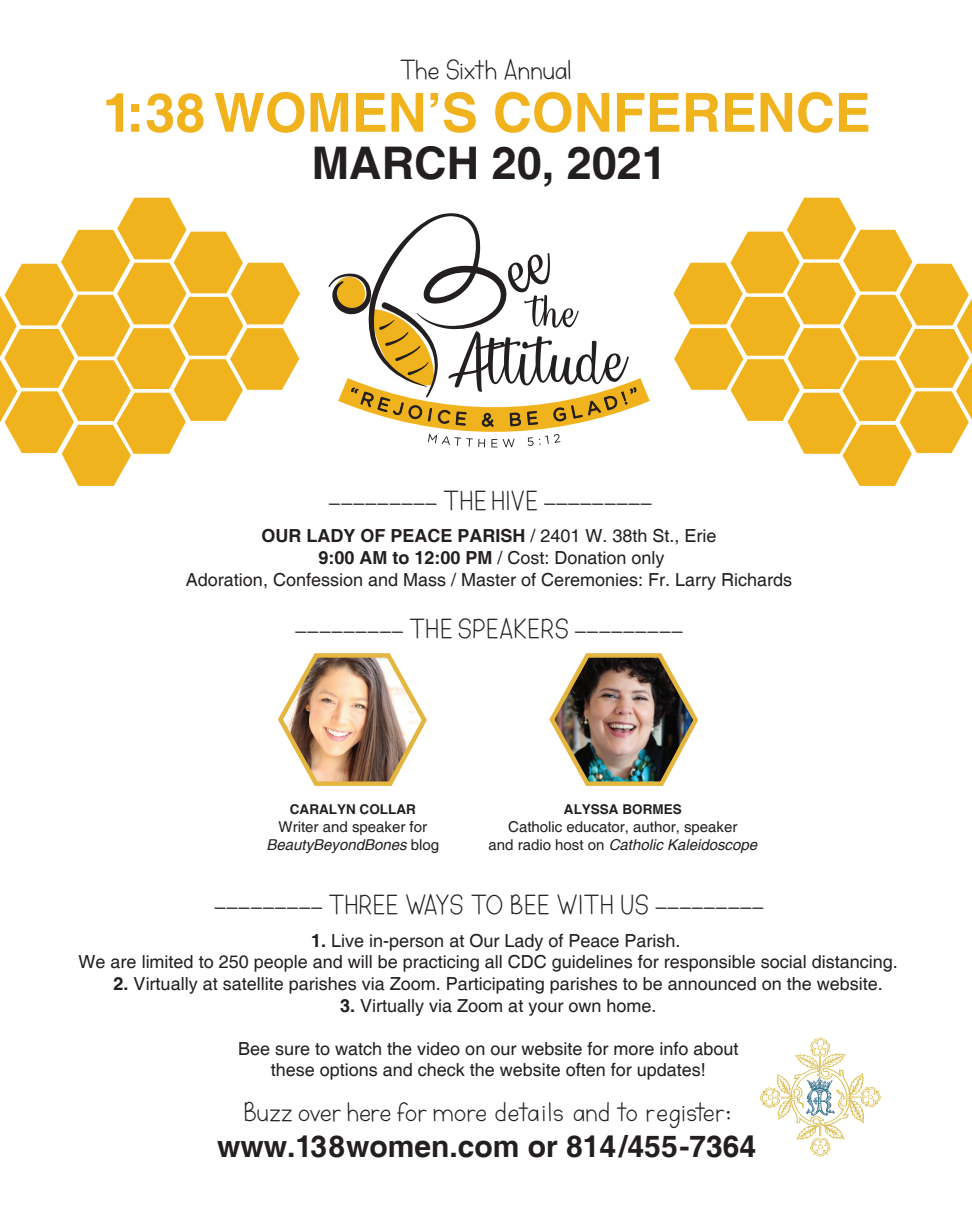
<style>
.page{position:relative;width:972px;height:1215px;background:#fff}
.page>*{position:absolute;margin:0;border:0;box-sizing:border-box;transform-origin:0 0}
.t1{font:700 54px "Helvetica";color:#f1b31d}
.t2{font:700 45px "Helvetica";color:#231f20}
.t3{font:700 30px "Helvetica";color:#231f20}
.t4{font:24.45px "Honey Beezy";letter-spacing:.08em;color:#231f20}
.t5{font:24.45px "Honey Beezy";letter-spacing:.06em;color:#231f20}
.t6{font:24.45px "Honey Beezy";letter-spacing:.04em;color:#231f20}
.t7{font:24px "Honey Beezy";letter-spacing:.06em;color:#231f20}
.t8{font:18px/21.6px "Helvetica";color:#231f20;text-align:center}
.t9{font:15px/18px "Helvetica";color:#231f20;text-align:center}
.t10{font:700 13.5px "Helvetica";color:#231f20}
.s1{font-weight:700}
.s2{font-style:italic}
</style>
<div class="page">
<img style="left:760px;top:1037px;width:121px;height:120px">
<svg style="left:329px;top:213px;width:321px;height:234px"></svg>
<svg style="left:0;top:198px;width:300px;height:288px"></svg>
<svg style="left:673px;top:198px;width:299px;height:288px"></svg>
<img style="left:549px;top:653px;width:150px;height:133px">
<img style="left:278px;top:653px;width:149px;height:133px">
<h3 class="t6" style="left:400px;top:59px;width:172px">The Sixt h Annual</h3>
<h1 class="t1" style="left:103px;top:80px;width:770px">1:38 WOMEN’S CONFERENCE</h1>
<h2 class="t2" style="left:312px;top:136px;width:357px">MARCH 20, 2021</h2>
<h3 class="t5" style="left:329px;top:490px;width:325px">--------- The hive ---------</h3>
<p class="t8" style="left:186px;top:526px;width:608px"><span class="s1">OUR LADY OF PEACE PARISH</span> / 2401 W. 38th St., Erie<br><span class="s1">9:00 AM TO 12:00 PM</span> / Cost: Donation only<br>Adoration, Confession and Mass / Master of Ceremonies: Fr. Larry Richards</p>
<h3 class="t4" style="left:295px;top:618px;width:390px">--------- THE SPEAKERS ---------</h3>
<p class="t10" style="left:290px;top:801px;width:123px">CARALYN COLLAR</p>
<p class="t9" style="left:267px;top:818px;width:174px">Writer and speaker for<br><span class="s2">BeautyBeyondBones</span> blog</p>
<p class="t10" style="left:564px;top:801px;width:79px">ALYSSA BORMES</p>
<p class="t9" style="left:489px;top:818px;width:270px">Catholic educator, author, speaker<br>and radio host on <span class="s2">Catholic Kaleidoscope</span></p>
<h3 class="t4" style="left:214px;top:894px;width:551px">--------- THREE WAYS TO BEE WITH US ---------</h3>
<p class="t8" style="left:79px;top:930px;width:821px;text-align:left;text-indent:233px"><span class="s1">1.</span> Live in-person at Our Lady of Peace Parish.<br>We are limited to 250 people and will be practicing all CDC guidelines for responsible social distancing.</p>
<p class="t8" style="left:114px;top:974px;width:771px"><span class="s1">2.</span> Virtually at satellite parishes via Zoom. Participating parishes to be announced on the website.</p>
<p class="t8" style="left:340px;top:995px;width:318px"><span class="s1">3.</span> Virtually via Zoom at your own home.</p>
<p class="t8" style="left:238px;top:1038px;width:502px">Bee sure to watch the video on our website for more info about these options and check the website often for updates!</p>
<h3 class="t7" style="left:244px;top:1101px;width:488px">Buzz over here for more details and to register:</h3>
<h3 class="t3" style="left:217px;top:1128px;width:540px">WWW.138WOMEN.COM OR 814/455-7364</h3>
</div>
